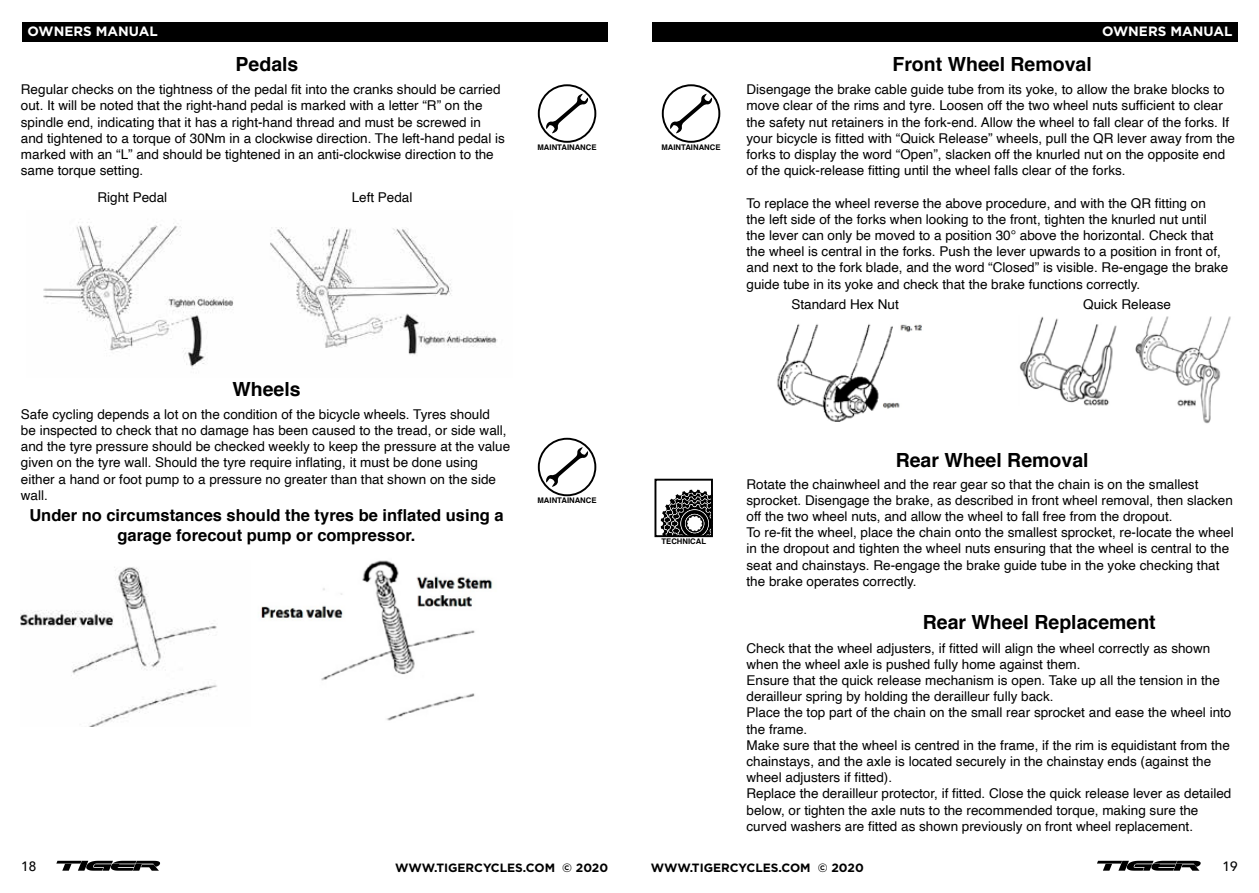
<style>
.page{position:relative;width:1259px;height:893px;background:#fff}
.page>*{position:absolute;margin:0;border:0;box-sizing:border-box;transform-origin:0 0}
.t1{font:700 19.5px "Helvetica";color:#000}
.t2{font:700 16.5px/19.8px "Helvetica";color:#000;text-align:center}
.t3{font:13.5px/16.2px "Helvetica";color:#000}
.t4{font:700 13.5px "Gotham";color:#fff}
.t5{font:500 13.5px "Avenir";color:#000}
.t6{font:700 12px "Gotham";color:#000}
.t7{font:700 7.8px "Helvetica";color:#000}
.s1{font-family:"Avenir"}
</style>
<div class="page">
<svg style="left:56px;top:861px;width:104px;height:10px"></svg>
<svg style="left:1097px;top:861px;width:103px;height:10px"></svg>
<div style="left:22px;top:22px;width:585px;height:20px;background:#000"></div>
<div style="left:652px;top:22px;width:585px;height:20px;background:#000"></div>
<img style="left:43px;top:222px;width:191px;height:147px">
<img style="left:270px;top:227px;width:228px;height:128px">
<img style="left:21px;top:567px;width:196px;height:160px">
<img style="left:261px;top:560px;width:232px;height:161px">
<svg style="left:670px;top:94px;width:42px;height:39px"></svg>
<div style="left:662px;top:84px;width:58px;height:59px;border:2px solid #000;border-radius:50%"></div>
<svg style="left:661px;top:490px;width:49px;height:44px"></svg>
<div style="left:654px;top:479px;width:59px;height:58px;border:2px solid #000"></div>
<img style="left:1019px;top:316px;width:212px;height:108px">
<img style="left:777px;top:323px;width:145px;height:99px">
<svg style="left:546px;top:94px;width:42px;height:39px"></svg>
<div style="left:538px;top:84px;width:58px;height:59px;border:2px solid #000;border-radius:50%"></div>
<svg style="left:546px;top:447px;width:42px;height:40px"></svg>
<div style="left:538px;top:438px;width:58px;height:58px;border:2px solid #000;border-radius:50%"></div>
<p class="t4" style="left:28px;top:24px;width:132px">OWNERS MANUAL</p>
<p class="t4" style="left:1102px;top:24px;width:132px">OWNERS MANUAL</p>
<h1 class="t1" style="left:236px;top:48px;width:64px">Pedals</h1>
<p class="t3" style="left:21px;top:82px;width:485px">Regular checks on the tightness of the pedal fit into the cranks should be carried out. It will be noted that the right-hand pedal is marked with a letter “R” on the spindle end, indicating that it has a right-hand thread and must be screwed in and tightened to a torque of 30Nm in a clockwise direction. The left-hand pedal is marked with an “L” and should be tightened in an anti-clockwise direction to the same torque setting.</p>
<p class="t3" style="left:97px;top:189px;width:71px">Right Pedal</p>
<p class="t3" style="left:352px;top:189px;width:62px">Left Pedal</p>
<p class="t7" style="left:537px;top:141px;width:61px">MAINTAINANCE</p>
<h1 class="t1" style="left:232px;top:373px;width:70px">Wheels</h1>
<p class="t3" style="left:21px;top:406px;width:491px">Safe cycling depends a lot on the condition of the bicycle wheels. Tyres should<br>be inspected to check that no damage has been caused to the tread, or side wall, and the tyre pressure should be checked weekly to keep the pressure at the value given on the tyre wall. Should the tyre require inflating, it must be done using either a hand or foot pump to a pressure no greater than that shown on the side wall.</p>
<p class="t2" style="left:29px;top:506px;width:476px">Under no circumstances should the tyres be inflated using a garage forecout pump or compressor.</p>
<p class="t7" style="left:537px;top:494px;width:61px">MAINTAINANCE</p>
<p class="t7" style="left:661px;top:141px;width:61px">MAINTAINANCE</p>
<h1 class="t1" style="left:892px;top:48px;width:201px">Front Wheel Removal</h1>
<p class="t3" style="left:746px;top:82px;width:490px">Disengage the brake cable guide tube from its yoke, to allow the brake blocks to move clear of the rims and tyre. Loosen off the two wheel nuts sufficient to clear the safety nut retainers in the fork-end. Allow the wheel to fall clear of the forks. If your bicycle is fitted with “Quick Release” wheels, pull the QR lever away from the forks to display the word “Open”, slacken off the knurled nut on the opposite end of the quick-release fitting until the wheel falls clear of the forks.</p>
<p class="t3" style="left:746px;top:195px;width:483px">To replace the wheel reverse the above procedure, and with the QR fitting on<br>the left side of the forks when looking to the front, tighten the knurled nut until the lever can only be moved to a position 30<span class="s1">°</span> above the horizontal. Check that the wheel is central in the forks. Push the lever upwards to a position in front of, and next to the fork blade, and the word “Closed” is visible. Re-engage the brake guide tube in its yoke and check that the brake functions correctly.</p>
<p class="t3" style="left:791px;top:297px;width:109px">Standard Hex Nut</p>
<p class="t3" style="left:1083px;top:297px;width:89px">Quick Release</p>
<p class="t7" style="left:661px;top:535px;width:46px">TECHNICAL</p>
<h1 class="t1" style="left:895px;top:444px;width:194px">Rear Wheel Removal</h1>
<p class="t3" style="left:746px;top:476px;width:488px">Rotate the chainwheel and the rear gear so that the chain is on the smallest sprocket. Disengage the brake, as described in front wheel removal, then slacken off the two wheel nuts, and allow the wheel to fall free from the dropout.<br>To re-fit the wheel, place the chain onto the smallest sprocket, re-locate the wheel in the dropout and tighten the wheel nuts ensuring that the wheel is central to the seat and chainstays. Re-engage the brake guide tube in the yoke checking that the brake operates correctly.</p>
<h1 class="t1" style="left:922px;top:607px;width:234px">Rear Wheel Replacement</h1>
<p class="t3" style="left:746px;top:640px;width:486px">Check that the wheel adjusters, if fitted will align the wheel correctly as shown when the wheel axle is pushed fully home against them.<br>Ensure that the quick release mechanism is open. Take up all the tension in the derailleur spring by holding the derailleur fully back.<br>Place the top part of the chain on the small rear sprocket and ease the wheel into the frame.<br>Make sure that the wheel is centred in the frame, if the rim is equidistant from the chainstays, and the axle is located securely in the chainstay ends (against the wheel adjusters if fitted).<br>Replace the derailleur protector, if fitted. Close the quick release lever as detailed below, or tighten the axle nuts to the recommended torque, making sure the curved washers are fitted as shown previously on front wheel replacement.</p>
<p class="t5" style="left:21px;top:855px;width:17px">18</p>
<p class="t6" style="left:395px;top:861px;width:215px">WWW.TIGERCYCLES.COM © 2020</p>
<p class="t6" style="left:651px;top:861px;width:215px">WWW.TIGERCYCLES.COM © 2020</p>
<p class="t5" style="left:1222px;top:855px;width:17px">19</p>
</div>
